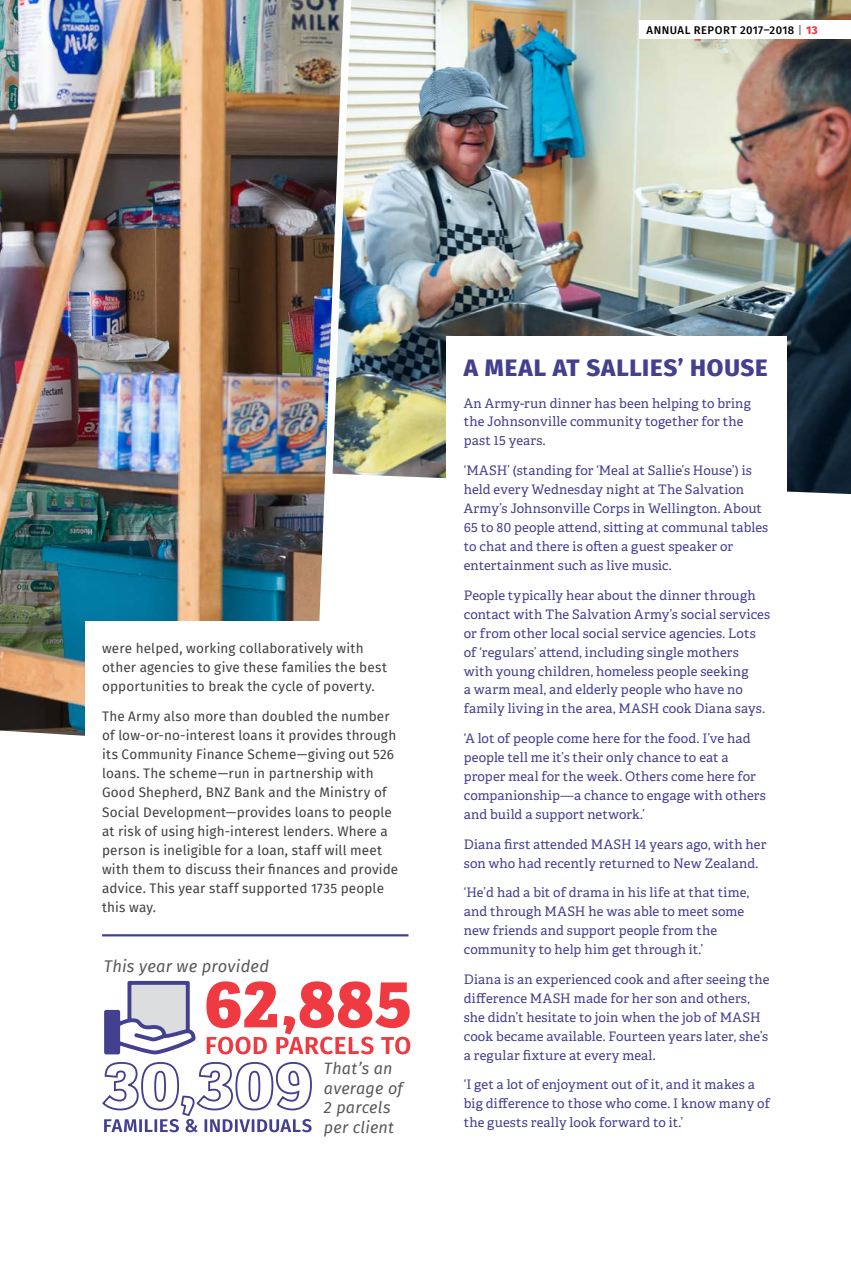
<style>
.page{position:relative;width:851px;height:1263px;background:#fff}
.page>*{position:absolute;margin:0;border:0;box-sizing:border-box;transform-origin:0 0}
.t1{font:800 24px "Fira Sans";letter-spacing:.03em;color:#434090}
.t2{font:italic 16.5px "Fira Sans";letter-spacing:.01em;color:#58595b}
.t3{font:italic 16.2px/19.5px "Fira Sans";letter-spacing:.01em;color:#58595b}
.t4{font:13.5px/19.2px "Fira Sans";letter-spacing:.01em;color:#414042}
.t5{font:13.2px/19px "Adelle";letter-spacing:.01em;color:#434090}
.t6{font:500 11.25px "Fira Sans";letter-spacing:.04em;color:#000}
.s1{font-weight:300}
.s2{font-weight:800;color:#ef3a42}
</style>
<div class="page">
<img style="left:344px;top:0;width:506px;height:494px">
<img style="left:0;top:0;width:344px;height:736px">
<div style="left:446px;top:336px;width:341px;height:808px;background:#fff"></div>
<div style="left:85px;top:621px;width:340px;height:346px;background:#fff"></div>
<hr style="left:102px;top:934px;width:306px;height:2px;background:#434090">
<div style="left:639px;top:21px;width:211px;height:18px;background:#fff"></div>
<svg style="left:104px;top:981px;width:92px;height:73px"></svg>
<svg style="left:102px;top:1062px;width:210px;height:70px"></svg>
<svg style="left:206px;top:981px;width:204px;height:73px"></svg>
<p class="t6" style="left:646px;top:21px;width:173px">ANNUAL REPORT 2017–2018 <span class="s1">|</span> <span class="s2">13</span></p>
<p class="t4" style="left:102px;top:638px;width:286px">were helped, working collaboratively with other agencies to give these families the best opportunities to break the cycle of poverty.</p>
<p class="t4" style="left:102px;top:706px;width:297px">The Army also more than doubled the number of low-or-no-interest loans it provides through its Community Finance Scheme—giving out 526 loans. The scheme—run in partnership with Good Shepherd, BNZ Bank and the Ministry of Social Development—provides loans to people at risk of using high-interest lenders. Where a person is ineligible for a loan, staff will meet with them to discuss their finances and provide advice. This year staff supported 1735 people this way.</p>
<p class="t2" style="left:104px;top:954px;width:167px">This year we provided</p>
<p class="t3" style="left:324px;top:1058px;width:80px">That’s an average of<br>2 parcels per client</p>
<h1 class="t1" style="left:464px;top:346px;width:305px">A MEAL AT SALLIES’ HOUSE</h1>
<p class="t5" style="left:463px;top:393px;width:288px">An Army-run dinner has been helping to bring the Johnsonville community together for the past 15 years.</p>
<p class="t5" style="left:463px;top:461px;width:306px">‘MASH’ (standing for ‘Meal at Sallie’s House’) is held every Wednesday night at The Salvation Army’s Johnsonville Corps in Wellington. About 65 to 80 people attend, sitting at communal tables to chat and there is often a guest speaker or entertainment such as live music.</p>
<p class="t5" style="left:463px;top:586px;width:308px">People typically hear about the dinner through contact with The Salvation Army’s social services or from other local social service agencies. Lots of ‘regulars’ attend, including single mothers with young children, homeless people seeking<br>a warm meal, and elderly people who have no family living in the area, MASH cook Diana says.</p>
<p class="t5" style="left:463px;top:729px;width:303px">‘A lot of people come here for the food. I’ve had people tell me it’s their only chance to eat a proper meal for the week. Others come here for companionship—a chance to engage with others and build a support network.’</p>
<p class="t5" style="left:463px;top:835px;width:304px">Diana first attended MASH 14 years ago, with her son who had recently returned to New Zealand.</p>
<p class="t5" style="left:463px;top:883px;width:287px">‘He’d had a bit of drama in his life at that time, and through MASH he was able to meet some new friends and support people from the community to help him get through it.’</p>
<p class="t5" style="left:463px;top:970px;width:307px">Diana is an experienced cook and after seeing the difference MASH made for her son and others, she didn’t hesitate to join when the job of MASH cook became available. Fourteen years later, she’s a regular fixture at every meal.</p>
<p class="t5" style="left:463px;top:1075px;width:307px">‘I get a lot of enjoyment out of it, and it makes a big difference to those who come. I know many of the guests really look forward to it.’</p>
</div>
